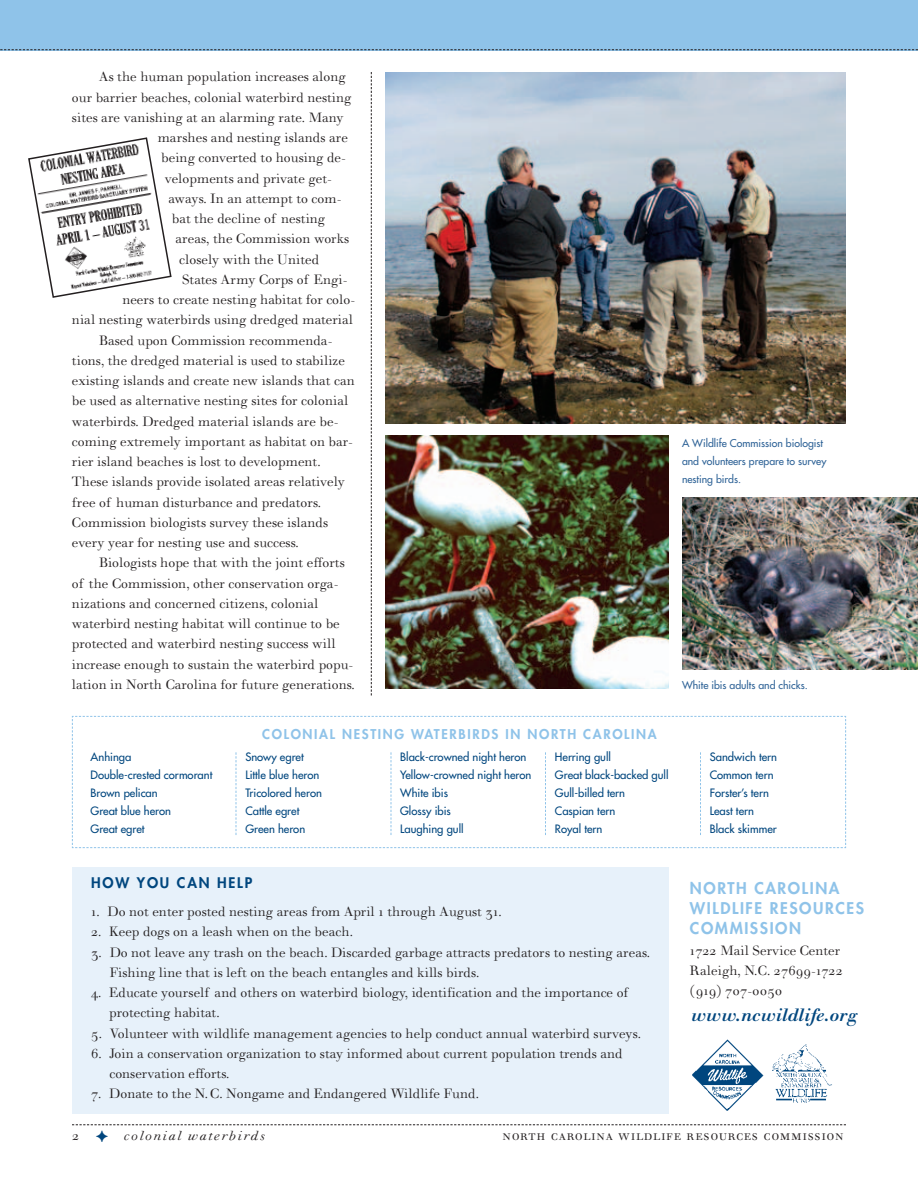
<style>
.page{position:relative;width:918px;height:1188px;background:#fff}
.page>*{position:absolute;margin:0;border:0;box-sizing:border-box;transform-origin:0 0}
.t1{font:italic 500 21px "Walbaum";color:#00467e}
.t2{font:15.75px/20.2px "Walbaum";color:#231f20}
.t3{font:15.75px "Walbaum Exp";letter-spacing:.07em;color:#231f20}
.t4{font:800 15.75px/20.2px "Futura";letter-spacing:.1em;color:#8fc3e9}
.t5{font:italic 15.75px "Walbaum";letter-spacing:.1em;color:#231f20}
.t6{font:15.75px "Walbaum Exp";color:#231f20}
.t7{font:800 14.25px "Futura";letter-spacing:.125em;color:#00467e}
.t8{font:800 13.2px "Futura";letter-spacing:.125em;color:#8fc3e9}
.t9{font:11.25px/18px "Futura";color:#00467e}
.t10{font:10.5px/18px "Futura";color:#2f6397}
.s1{font-family:"Walbaum Exp"}
.s2{font-family:"Walbaum"}
.s3{font-family:"Walbaum Exp";font-style:normal}
.s4{font-family:"Monotype Sorts";font-style:normal;color:#00467e}
</style>
<div class="page">
<svg style="left:72px;top:1124px;width:774px;height:1px"></svg>
<svg style="left:371px;top:72px;width:1px;height:624px"></svg>
<div style="left:72px;top:867px;width:597px;height:247px;background:#e7f1fa"></div>
<img style="left:772px;top:1044px;width:60px;height:59px">
<img style="left:692px;top:1039px;width:72px;height:72px">
<div style="left:0;top:0;width:918px;height:50px;background:#8fc3e9"></div>
<svg style="left:0;top:49px;width:918px;height:1px"></svg>
<img style="left:386px;top:436px;width:283px;height:253px">
<img style="left:682px;top:497px;width:236px;height:172px">
<img style="left:386px;top:72px;width:460px;height:351px">
<svg style="left:72px;top:716px;width:774px;height:132px"></svg>
<svg style="left:28px;top:137px;width:144px;height:161px"></svg>
<p class="t2" style="left:99px;top:66px;width:248px">As the human population increases along</p>
<p class="t2" style="left:72px;top:86px;width:281px">our barrier beaches, colonial waterbird nesting</p>
<p class="t2" style="left:72px;top:106px;width:273px">sites are vanishing at an alarming rate. Many</p>
<p class="t2" style="left:158px;top:127px;width:192px">marshes and nesting islands are</p>
<p class="t2" style="left:161px;top:147px;width:186px">being converted to housing de-</p>
<p class="t2" style="left:165px;top:167px;width:169px">velopments and private get-</p>
<p class="t2" style="left:168px;top:187px;width:175px">aways. In an attempt to com-</p>
<p class="t2" style="left:172px;top:208px;width:155px">bat the decline of nesting</p>
<p class="t2" style="left:176px;top:228px;width:175px">areas, the Commission works</p>
<p class="t2" style="left:179px;top:248px;width:142px">closely with the United</p>
<p class="t2" style="left:182px;top:268px;width:167px">States Army Corps of Engi-</p>
<p class="t2" style="left:122px;top:289px;width:234px">neers to create nesting habitat for colo-</p>
<p class="t2" style="left:72px;top:309px;width:283px">nial nesting waterbirds using dredged material</p>
<p class="t2" style="left:99px;top:329px;width:235px">Based upon Commission recommenda-</p>
<p class="t2" style="left:72px;top:349px;width:275px">tions, the dredged material is used to stabilize</p>
<p class="t2" style="left:72px;top:370px;width:284px">existing islands and create new islands that can</p>
<p class="t2" style="left:72px;top:390px;width:278px">be used as alternative nesting sites for colonial</p>
<p class="t2" style="left:72px;top:410px;width:268px">waterbirds. Dredged material islands are be-</p>
<p class="t2" style="left:72px;top:430px;width:283px">coming extremely important as habitat on bar-</p>
<p class="t2" style="left:72px;top:451px;width:250px">rier island beaches is lost to development.</p>
<p class="t2" style="left:72px;top:471px;width:274px">These islands provide isolated areas relatively</p>
<p class="t2" style="left:72px;top:491px;width:251px">free of human disturbance and predators.</p>
<p class="t2" style="left:72px;top:511px;width:258px">Commission biologists survey these islands</p>
<p class="t2" style="left:72px;top:532px;width:228px">every year for nesting use and success.</p>
<p class="t2" style="left:99px;top:552px;width:247px">Biologists hope that with the joint e<span class="s1">ff</span>orts</p>
<p class="t2" style="left:72px;top:572px;width:268px">of the Commission, other conservation orga-</p>
<p class="t2" style="left:72px;top:592px;width:248px">nizations and concerned citizens, colonial</p>
<p class="t2" style="left:72px;top:613px;width:269px">waterbird nesting habitat will continue to be</p>
<p class="t2" style="left:72px;top:633px;width:265px">protected and waterbird nesting success will</p>
<p class="t2" style="left:72px;top:653px;width:283px">increase enough to sustain the waterbird popu-</p>
<p class="t2" style="left:72px;top:673px;width:284px">lation in North Carolina for future generations.</p>
<p class="t8" style="left:262px;top:728px;width:396px">COLONIAL NESTING WATERBIRDS IN NORTH CAROLINA</p>
<p class="t10" style="left:682px;top:434px;width:146px">A Wildlife Commission biologist and volunteers prepare to survey nesting birds.</p>
<p class="t10" style="left:682px;top:677px;width:127px">White ibis adults and chicks.</p>
<p class="t9" style="left:91px;top:749px;width:123px">Anhinga<br>Double-crested cormorant<br>Brown pelican<br>Great blue heron<br>Great egret</p>
<p class="t9" style="left:245px;top:749px;width:78px">Snowy egret<br>Little blue heron<br>Tricolored heron<br>Cattle egret<br>Green heron</p>
<p class="t9" style="left:400px;top:749px;width:133px">Black-crowned night heron<br>Yellow-crowned night heron<br>White ibis<br>Glossy ibis<br>Laughing gull</p>
<p class="t9" style="left:555px;top:749px;width:115px">Herring gull<br>Great black-backed gull<br>Gull-billed tern<br>Caspian tern<br>Royal tern</p>
<p class="t9" style="left:710px;top:749px;width:69px">Sandwich tern<br>Common tern<br>Forster’s tern<br>Least tern<br>Black skimmer</p>
<p class="t7" style="left:91px;top:876px;width:163px">HOW YOU CAN HELP</p>
<p class="t2" style="left:91px;top:901px;width:412px"><span class="s1">1</span>. Do not enter posted nesting areas from April <span class="s1">1</span> through August <span class="s1">31</span>.</p>
<p class="t2" style="left:91px;top:921px;width:263px"><span class="s1">2</span>. Keep dogs on a leash when on the beach.</p>
<p class="t2" style="left:110px;top:941px;width:542px;text-indent:-19px"><span class="s1">3</span>. Do not leave any trash on the beach. Discarded garbage attracts predators to nesting areas.<br>Fishing line that is left on the beach entangles and kills birds.</p>
<p class="t2" style="left:109px;top:982px;width:521px;text-indent:-18px"><span class="s1">4</span>. Educate yourself and others on waterbird biology, identification and the importance of protecting habitat.</p>
<p class="t2" style="left:91px;top:1022px;width:551px"><span class="s1">5</span>. Volunteer with wildlife management agencies to help conduct annual waterbird surveys.</p>
<p class="t2" style="left:109px;top:1042px;width:515px;text-indent:-18px"><span class="s1">6</span>. Join a conservation organization to stay informed about current population trends and conservation e<span class="s1">ff</span>orts.</p>
<p class="t2" style="left:91px;top:1083px;width:389px"><span class="s1">7</span>. Donate to the N. C. Nongame and Endangered Wildlife Fund.</p>
<p class="t4" style="left:690px;top:879px;width:176px">NORTH CAROLINA<br>WILDLIFE RESOURCES<br>COMMISSION</p>
<p class="t2" style="left:690px;top:939px;width:154px"><span class="s1">1722</span> Mail Service Center<br>Raleigh, N.C. <span class="s1">27699-1722</span></p>
<p class="t6" style="left:690px;top:984px;width:94px"><span class="s2">(</span>919<span class="s2">)</span> 707-0050</p>
<h1 class="t1" style="left:690px;top:1009px;width:168px">www.ncwildlife.org</h1>
<p class="t5" style="left:72px;top:1131px;width:194px"><span class="s3">2</span> <span class="s4">✦</span> colonial waterbirds</p>
<p class="t3" style="left:503px;top:1129px;width:342px">north carolina wildlife resources commission</p>
</div>
